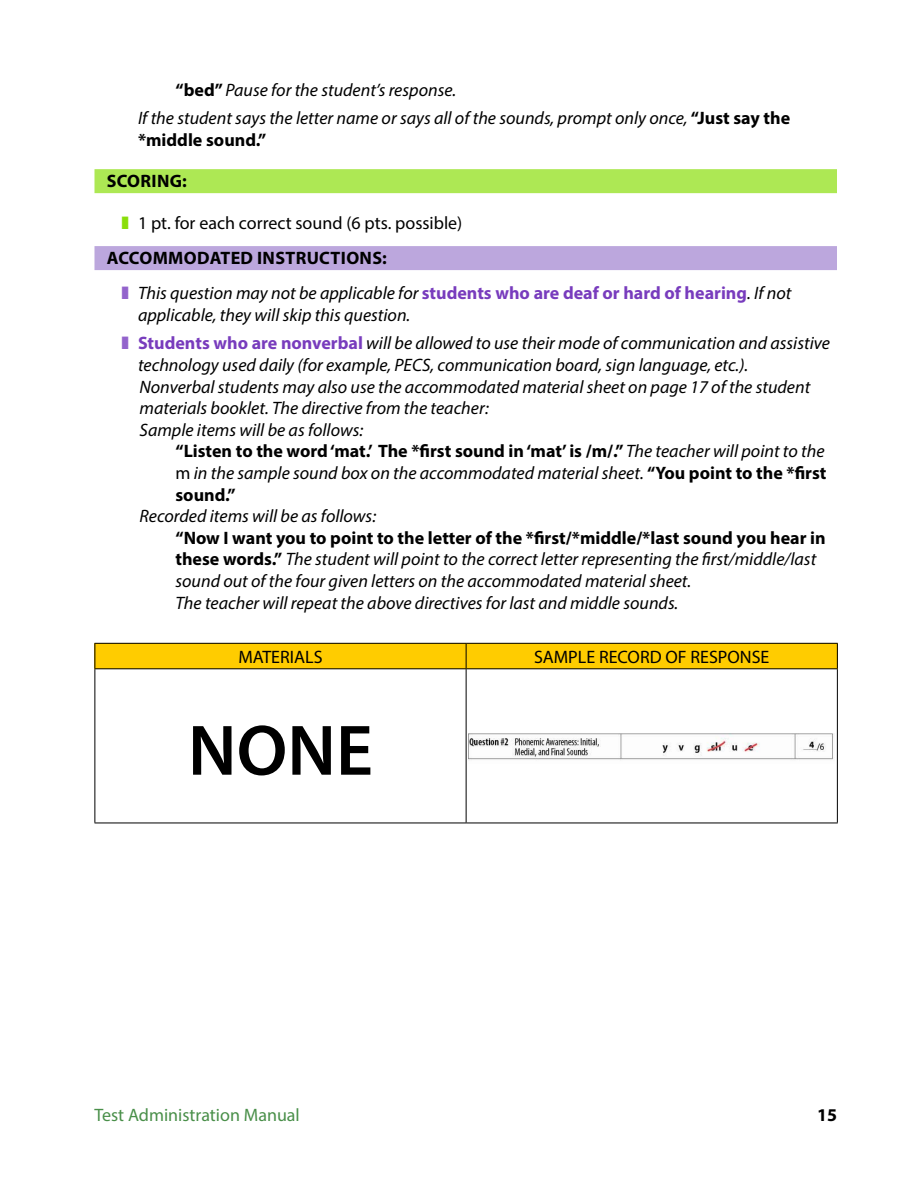
<style>
.page{position:relative;width:918px;height:1188px;background:#fff}
.page>*{position:absolute;margin:0;border:0;box-sizing:border-box;transform-origin:0 0}
.t1{font:600 72px "Myriad Pro";color:#000}
.t2{font:italic 18px/21.6px "Myriad Pro";color:#000}
.t3{font:700 18px/21.6px "Myriad Pro";color:#000;text-align:justify}
.t4{font:18px "Myriad Pro";color:#000}
.t5{font:700 18px "Myriad Pro";letter-spacing:.02em;color:#000}
.t6{font:18px "Myriad Pro";color:#498f49}
.s1{font-weight:700;font-style:normal}
.s2{font-weight:700;font-style:normal;color:#783cbd}
.s3{font-weight:400;font-style:italic}
.s4{font-weight:400}
</style>
<div class="page">
<div style="left:94px;top:246px;width:743px;height:24px;background:#bca7dd"></div>
<div style="left:94px;top:169px;width:743px;height:24px;background:#ade854"></div>
<div style="left:95px;top:643px;width:371px;height:26px;background:#fc0"></div>
<div style="left:466px;top:643px;width:371px;height:26px;background:#fc0"></div>
<hr style="left:94px;top:643px;width:372px;height:1px;background:#000">
<svg style="left:94px;top:644px;width:1px;height:24px"></svg>
<hr style="left:466px;top:643px;width:372px;height:1px;background:#000">
<svg style="left:466px;top:644px;width:1px;height:24px"></svg>
<svg style="left:837px;top:644px;width:1px;height:24px"></svg>
<hr style="left:94px;top:668px;width:372px;height:1px;background:#000">
<hr style="left:94px;top:669px;width:1px;height:154px;background:#000">
<hr style="left:466px;top:668px;width:372px;height:1px;background:#000">
<hr style="left:466px;top:669px;width:1px;height:154px;background:#000">
<hr style="left:837px;top:669px;width:1px;height:154px;background:#000">
<hr style="left:94px;top:823px;width:372px;height:1px;background:#000">
<hr style="left:466px;top:823px;width:372px;height:1px;background:#000">
<img style="left:469px;top:734px;width:365px;height:26px">
<p class="t2" style="left:138px;top:75px;width:654px;line-height:28.3px;text-indent:37px"><span class="s1">“bed”</span> Pause for the student’s response.<br>If the student says the letter name or says all of the sounds, prompt only once, <span class="s1">“Just say the</span></p>
<p class="t3" style="left:138px;top:128px;width:130px">*middle sound.”</p>
<p class="t5" style="left:107px;top:170px;width:82px">SCORING:</p>
<p class="t4" style="left:138px;top:212px;width:326px">1 pt. for each correct sound (6 pts. possible)</p>
<p class="t5" style="left:107px;top:247px;width:282px">ACCOMMODATED INSTRUCTIONS:</p>
<p class="t2" style="left:138px;top:282px;width:655px">This question may not be applicable for <span class="s2">students who are deaf or hard of hearing</span>. If not applicable, they will skip this question.</p>
<p class="t2" style="left:138px;top:332px;width:694px"><span class="s2">Students who are nonverbal</span> will be allowed to use their mode of communication and assistive technology used daily (for example, PECS, communication board, sign language, etc.).<br>Nonverbal students may also use the accommodated material sheet on page 17 of the student materials booklet. The directive from the teacher:<br>Sample items will be as follows:</p>
<p class="t3" style="left:176px;top:440px;width:653px">“Listen to the word ‘mat.’ The *frst sound in ‘mat’ is /m/.” <span class="s3">The teacher will point to the </span><span class="s4">m</span> <span class="s3">in the sample sound box on the accommodated material sheet.</span> “You point to the *frst sound.”</p>
<p class="t2" style="left:140px;top:505px;width:238px">Recorded items will be as follows:</p>
<p class="t2" style="left:176px;top:527px;width:652px"><span class="s1">“Now I want you to point to the letter of the *frst/*middle/*last sound you hear in these words.”</span> The student will point to the correct letter representing the frst/middle/last sound out of the four given letters on the accommodated material sheet.<br>The teacher will repeat the above directives for last and middle sounds.</p>
<p class="t4" style="left:238px;top:646px;width:86px">MATERIALS</p>
<p class="t4" style="left:534px;top:646px;width:237px">SAMPLE RECORD OF RESPONSE</p>
<p class="t1" style="left:188px;top:705px;width:187px">NONE</p>
<p class="t6" style="left:94px;top:1103px;width:207px">Test Administration Manual</p>
<p class="t3" style="left:817px;top:1103px;width:21px">15</p>
</div>
